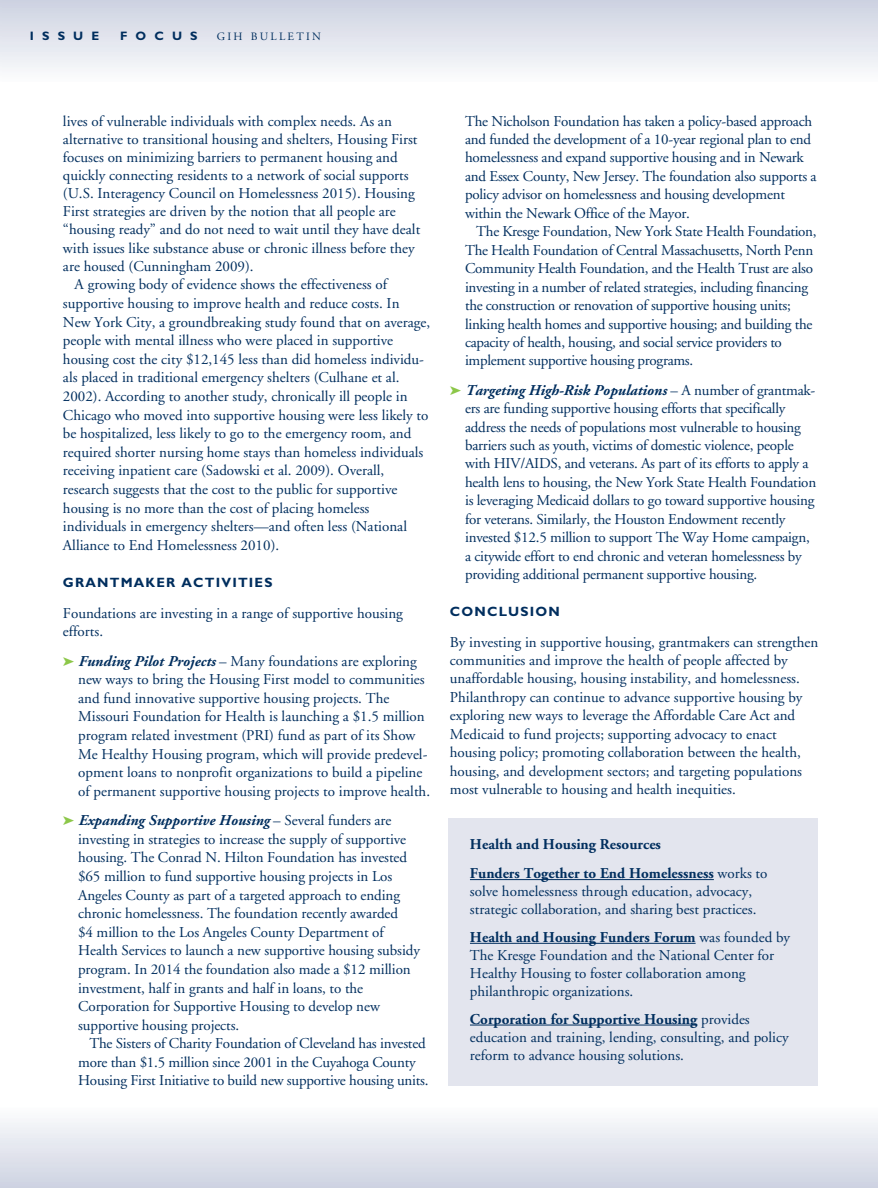
<style>
.page{position:relative;width:878px;height:1188px;background:#fff}
.page>*{position:absolute;margin:0;border:0;box-sizing:border-box;transform-origin:0 0}
.t1{font:15px/18.5px "Adobe Garamond";color:#002e5e}
.t2{font:15px/18.5px "Adobe Garamond";letter-spacing:-.02em;color:#002e5e}
.t3{font:700 15px/28.8px "Adobe Garamond";color:#002e5e}
.t4{font:700 13.5px "Gill Sans";letter-spacing:.09em;color:#002e5e}
.t5{font:700 12.3px "Gill Sans";letter-spacing:.66em;color:#002e5e}
.t6{font:11.25px "Adobe Garamond";letter-spacing:.2em;color:#002e5e}
.s1{color:#8cc749}
.s2{font-weight:700;font-style:italic}
.s3{font-weight:400}
.s4{font-weight:700}
</style>
<div class="page">
<div style="left:0;top:1108px;width:878px;height:80px;background:linear-gradient(to bottom,#fcfdfd,#ced3e2)"></div>
<div style="left:0;top:0;width:878px;height:82px;background:linear-gradient(to bottom,#cdd2e1,#fbfcfd)"></div>
<svg style="left:0;top:0;width:2px;height:81px"></svg>
<div style="left:448px;top:818px;width:369px;height:268px;background:#e3e5ee"></div>
<hr style="left:470px;top:879px;width:243px;height:1px;background:#002e5e">
<hr style="left:470px;top:943px;width:225px;height:1px;background:#002e5e">
<hr style="left:470px;top:1025px;width:227px;height:1px;background:#002e5e">
<hr style="left:0;top:1187px;width:878px;height:1px;background:#fff">
<p class="t5" style="left:30px;top:31px;width:71px">ISSUE</p>
<p class="t5" style="left:120px;top:31px;width:79px">FOCUS</p>
<p class="t6" style="left:217px;top:32px;width:106px">GIH BULLETIN</p>
<p class="t1" style="left:63px;top:113px;width:330px">lives of vulnerable individuals with complex needs. As an</p>
<p class="t1" style="left:63px;top:131px;width:356px">alternative to transitional housing and shelters, Housing First</p>
<p class="t1" style="left:63px;top:149px;width:336px">focuses on minimizing barriers to permanent housing and</p>
<p class="t1" style="left:63px;top:167px;width:347px">quickly connecting residents to a network of social supports</p>
<p class="t1" style="left:63px;top:185px;width:353px">(U.S. Interagency Council on Homelessness 2015). Housing</p>
<p class="t1" style="left:63px;top:204px;width:334px">First strategies are driven by the notion that all people are</p>
<p class="t1" style="left:63px;top:222px;width:359px">“housing ready” and do not need to wait until they have dealt</p>
<p class="t1" style="left:63px;top:240px;width:353px">with issues like substance abuse or chronic illness before they</p>
<p class="t1" style="left:63px;top:258px;width:192px">are housed (Cunningham 2009).</p>
<p class="t1" style="left:75px;top:277px;width:314px">A growing body of evidence shows the effectiveness of</p>
<p class="t1" style="left:63px;top:295px;width:338px">supportive housing to improve health and reduce costs. In</p>
<p class="t1" style="left:63px;top:314px;width:369px">New York City, a groundbreaking study found that on average,</p>
<p class="t1" style="left:63px;top:332px;width:332px">people with mental illness who were placed in supportive</p>
<p class="t1" style="left:63px;top:351px;width:362px">housing cost the city $12,145 less than did homeless individu-</p>
<p class="t1" style="left:63px;top:370px;width:338px">als placed in traditional emergency shelters (Culhane et al.</p>
<p class="t1" style="left:63px;top:388px;width:346px">2002). According to another study, chronically ill people in</p>
<p class="t1" style="left:63px;top:407px;width:367px">Chicago who moved into supportive housing were less likely to</p>
<p class="t1" style="left:63px;top:425px;width:350px">be hospitalized, less likely to go to the emergency room, and</p>
<p class="t1" style="left:63px;top:444px;width:362px">required shorter nursing home stays than homeless individuals</p>
<p class="t1" style="left:63px;top:463px;width:323px">receiving inpatient care (Sadowski et al. 2009). Overall,</p>
<p class="t1" style="left:63px;top:481px;width:336px">research suggests that the cost to the public for supportive</p>
<p class="t1" style="left:63px;top:500px;width:308px">housing is no more than the cost of placing homeless</p>
<p class="t1" style="left:63px;top:518px;width:345px">individuals in emergency shelters—and often less (National</p>
<p class="t1" style="left:63px;top:537px;width:218px">Alliance to End Homelessness 2010).</p>
<p class="t4" style="left:63px;top:577px;width:211px">GRANTMAKER ACTIVITIES</p>
<p class="t1" style="left:63px;top:605px;width:341px">Foundations are investing in a range of supportive housing efforts.</p>
<p class="t1" style="left:78px;top:653px;width:353px;text-indent:-15px"><span class="s1">➤</span> <span class="s2">Funding Pilot Projects</span> – Many foundations are exploring new ways to bring the Housing First model to communities and fund innovative supportive housing projects. The Missouri Foundation for Health is launching a $1.5 million program related investment (PRI) fund as part of its Show Me Healthy Housing program, which will provide predevel&shy;opment loans to nonprofit organizations to build a pipeline of permanent supportive housing projects to improve health.</p>
<p class="t1" style="left:78px;top:812px;width:343px;text-indent:-15px"><span class="s1">➤</span> <span class="s2">Expanding Supportive Housing</span> – Several funders are investing in strategies to increase the supply of supportive housing. The Conrad N. Hilton Foundation has invested $65 million to fund supportive housing projects in Los Angeles County as part of a targeted approach to ending chronic homelessness. The foundation recently awarded<br>$4 million to the Los Angeles County Department of Health Services to launch a new supportive housing subsidy program. In 2014 the foundation also made a $12 million investment, half in grants and half in loans, to the Corporation for Supportive Housing to develop new supportive housing projects.</p>
<p class="t1" style="left:78px;top:1036px;width:352px;text-indent:11px">The Sisters of Charity Foundation of Cleveland has invested more than $1.5 million since 2001 in the Cuyahoga County<br>Housing First Initiative to build new supportive housing units.</p>
<p class="t1" style="left:465px;top:113px;width:353px">The Nicholson Foundation has taken a policy-based approach and funded the development of a 10-year regional plan to end homelessness and expand supportive housing and in Newark and Essex County, New Jersey. The foundation also supports a policy advisor on homelessness and housing development within the Newark Office of the Mayor.</p>
<p class="t2" style="left:465px;top:224px;width:353px;text-indent:11px">The Kresge Foundation, New York State Health Foundation, The Health Foundation of Central Massachusetts, North Penn Community Health Foundation, and the Health Trust are also investing in a number of related strategies, including financing the construction or renovation of supportive housing units; linking health homes and supportive housing; and building the capacity of health, housing, and social service providers to implement supportive housing programs.</p>
<p class="t1" style="left:465px;top:382px;width:353px;text-indent:-15px"><span class="s1">➤</span> <span class="s2">Targeting High-Risk Populations</span> – A number of grantmak&shy;ers are funding supportive housing efforts that specifically address the needs of populations most vulnerable to housing barriers such as youth, victims of domestic violence, people with HIV/AIDS, and veterans. As part of its efforts to apply a health lens to housing, the New York State Health Foundation is leveraging Medicaid dollars to go toward supportive housing for veterans. Similarly, the Houston Endowment recently invested $12.5 million to support The Way Home campaign, a citywide effort to end chronic and veteran homelessness by providing additional permanent supportive housing.</p>
<p class="t4" style="left:450px;top:606px;width:112px">CONCLUSION</p>
<p class="t1" style="left:450px;top:634px;width:370px">By investing in supportive housing, grantmakers can strengthen communities and improve the health of people affected by unaffordable housing, housing instability, and homelessness.<br>Philanthropy can continue to advance supportive housing by exploring new ways to leverage the Affordable Care Act and Medicaid to fund projects; supporting advocacy to enact housing policy; promoting collaboration between the health, housing, and development sectors; and targeting populations most vulnerable to housing and health inequities.</p>
<p class="t3" style="left:470px;top:831px;width:299px">Health and Housing Resources<br>Funders Together to End Homelessness <span class="s3">works to</span></p>
<p class="t1" style="left:470px;top:884px;width:288px;line-height:18px">solve homelessness through education, advocacy, strategic collaboration, and sharing best practices.</p>
<p class="t1" style="left:470px;top:929px;width:322px;line-height:18px"><span class="s4">Health and Housing Funders Forum</span> was founded by The Kresge Foundation and the National Center for Healthy Housing to foster collaboration among philanthropic organizations.</p>
<p class="t1" style="left:470px;top:1011px;width:320px;line-height:18px"><span class="s4">Corporation for Supportive Housing</span> provides education and training, lending, consulting, and policy reform to advance housing solutions.</p>
</div>
